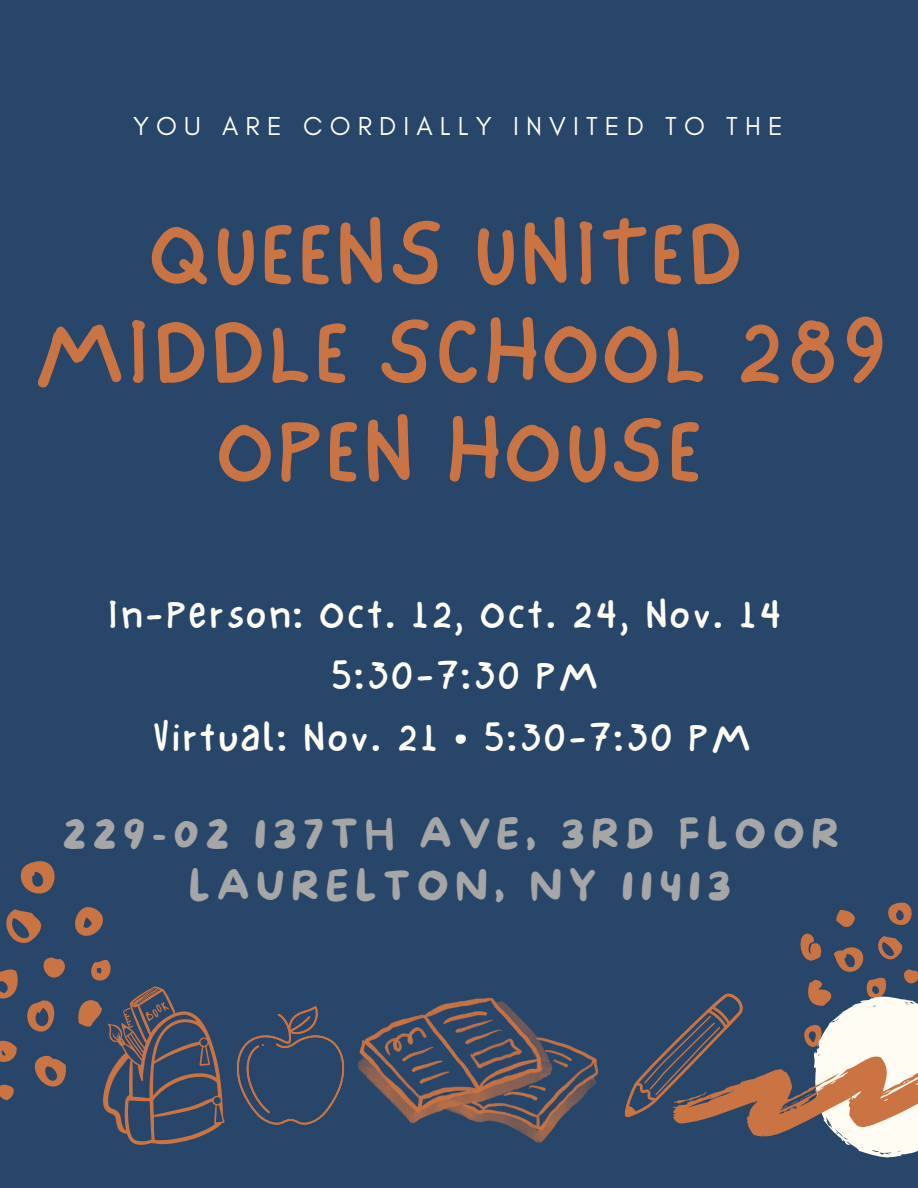
<style>
.page{position:relative;width:918px;height:1188px;background:#28456a}
.page>*{position:absolute;margin:0;border:0;box-sizing:border-box;transform-origin:0 0}
.t1{font:93.45px "NF One Little Font Regular";letter-spacing:.04em;color:#cb7443}
.t2{font:40.95px "NF One Little Font Regular";letter-spacing:.07em;color:#fffdf3}
.t3{font:40.95px "More Sugar";letter-spacing:.16em;color:#a6a6a6}
.t4{font:26.4px "Glacial Indifference";letter-spacing:.27em;color:#fffdf3}
</style>
<div class="page">
<svg style="left:20px;top:861px;width:35px;height:33px"></svg>
<svg style="left:75px;top:907px;width:28px;height:29px"></svg>
<svg style="left:6px;top:909px;width:36px;height:34px"></svg>
<svg style="left:0;top:957px;width:66px;height:144px"></svg>
<svg style="left:624px;top:903px;width:294px;height:254px"></svg>
<svg style="left:236px;top:1006px;width:108px;height:119px"></svg>
<svg style="left:357px;top:998px;width:241px;height:146px"></svg>
<svg style="left:78px;top:960px;width:147px;height:185px"></svg>
<p class="t4" style="left:133px;top:110px;width:651px">YOU ARE CORDIALLY INVITED TO THE</p>
<p class="t1" style="left:149px;top:197px;width:593px">QUEENS UNITED</p>
<p class="t1" style="left:33px;top:296px;width:853px">MIDDLE SCHOOL 289</p>
<p class="t1" style="left:217px;top:395px;width:486px">OPEN HOUSE</p>
<p class="t2" style="left:108px;top:590px;width:675px">In-Person: Oct. 12, Oct. 24, Nov. 14</p>
<p class="t2" style="left:331px;top:651px;width:268px">5:30-7:30 PM</p>
<p class="t2" style="left:152px;top:713px;width:599px">Virtual: Nov. 21 • 5:30-7:30 PM</p>
<p class="t3" style="left:63px;top:811px;width:778px">229-02 137TH AVE, 3RD FLOOR</p>
<p class="t3" style="left:189px;top:864px;width:544px">LAURELTON, NY 11413</p>
</div>
